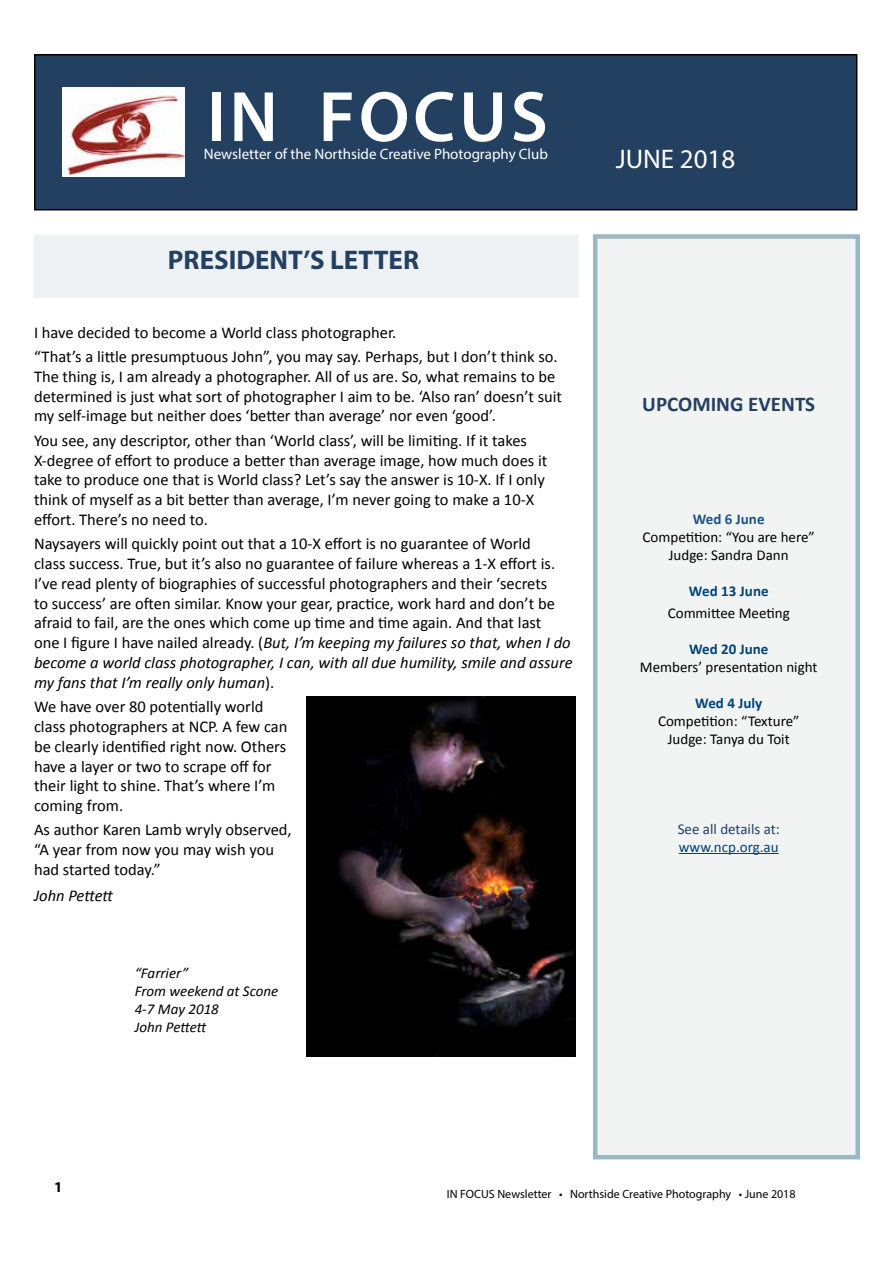
<style>
.page{position:relative;width:893px;height:1263px;background:#fff}
.page>*{position:absolute;margin:0;border:0;box-sizing:border-box;transform-origin:0 0}
.t1{font:600 72px "Myriad Pro";letter-spacing:.05em;color:#fff}
.t2{font:700 27px "Myriad Pro";color:#244061}
.t3{font:27px "Myriad Pro";color:#fff}
.t4{font:700 21px "Calibri";color:#244061}
.t5{font:16.5px/19.8px "Calibri";color:#000}
.t6{font:italic 16.5px "Calibri";letter-spacing:-.005em;color:#000}
.t7{font:15px/18px "Calibri";color:#000;text-align:center}
.t8{font:italic 15px/18px "Calibri";color:#000}
.t9{font:15px "Myriad Pro";color:#fff}
.t10{font:700 15px "Calibri";color:#004575}
.t11{font:15px "Calibri";color:#244061}
.t12{font:15px "Calibri";color:#004177}
.t13{font:700 15px "Calibri";color:#1c5488}
.t14{font:700 15px "Myriad Pro";color:#000}
.t15{font:12px "Myriad Pro";color:#000}
.s1{font-style:italic}
</style>
<div class="page">
<div style="left:593px;top:234px;width:267px;height:925px;background:#f2f3f3"></div>
<div style="left:33px;top:234px;width:546px;height:64px;background:#edf1f3"></div>
<div style="left:35px;top:55px;width:822px;height:155px;background:#244061"></div>
<div style="left:34px;top:54px;width:823px;height:156px;border:2px solid #000"></div>
<img style="left:62px;top:87px;width:123px;height:89px">
<hr style="left:679px;top:853px;width:100px;height:1px;background:#004177">
<img style="left:306px;top:697px;width:270px;height:360px">
<h1 class="t1" style="left:207px;top:71px;width:343px">IN FOCUS</h1>
<p class="t9" style="left:204px;top:145px;width:346px">Newsletter of the Northside Creative Photography Club</p>
<h2 class="t2" style="left:168px;top:242px;width:253px">PRESIDENT’S LETTER</h2>
<p class="t5" style="left:34px;top:320px;width:525px;line-height:24.3px">I have decided to become a World class photographer.<br>“That’s a little presumptuous John”, you may say. Perhaps, but I don’t think so.</p>
<p class="t5" style="left:34px;top:366px;width:530px">The thing is, I am already a photographer. All of us are. So, what remains to be determined is just what sort of photographer I aim to be. ‘Also ran’ doesn’t suit my self-image but neither does ‘better than average’ nor even ‘good’.</p>
<p class="t5" style="left:34px;top:430px;width:515px">You see, any descriptor, other than ‘World class’, will be limiting. If it takes X-degree of effort to produce a better than average image, how much does it take to produce one that is World class? Let’s say the answer is 10-X. If I only think of myself as a bit better than average, I’m never going to make a 10-X effort. There’s no need to.</p>
<p class="t5" style="left:34px;top:534px;width:540px">Naysayers will quickly point out that a 10-X effort is no guarantee of World<br>class success. True, but it’s also no guarantee of failure whereas a 1-X effort is.<br>I’ve read plenty of biographies of successful photographers and their ‘secrets<br>to success’ are often similar. Know your gear, practice, work hard and don’t be afraid to fail, are the ones which come up time and time again. And that last<br>one I figure I have nailed already. (<span class="s1">But, I’m keeping my failures so that, when I do become a world class photographer, I can, with all due humility, smile and assure my fans that I’m really only human</span>).</p>
<p class="t5" style="left:34px;top:697px;width:255px">We have over 80 potentially world class photographers at NCP. A few can be clearly identified right now. Others have a layer or two to scrape off for their light to shine. That’s where I’m coming from.</p>
<p class="t5" style="left:34px;top:820px;width:259px">As author Karen Lamb wryly observed, “A year from now you may wish you had started today.”</p>
<p class="t6" style="left:34px;top:884px;width:81px">John Pettett</p>
<p class="t8" style="left:135px;top:964px;width:145px">“Farrier”<br>From weekend at Scone<br>4-7 May 2018<br>John Pettett</p>
<h2 class="t3" style="left:616px;top:142px;width:121px">JUNE 2018</h2>
<p class="t4" style="left:642px;top:391px;width:174px">UPCOMING EVENTS</p>
<p class="t13" style="left:693px;top:509px;width:73px">Wed 6 June</p>
<p class="t7" style="left:643px;top:528px;width:174px">Competition: “You are here”<br>Judge: Sandra Dann</p>
<p class="t10" style="left:689px;top:581px;width:81px">Wed 13 June</p>
<p class="t7" style="left:668px;top:604px;width:123px">Committee Meeting</p>
<p class="t10" style="left:689px;top:639px;width:81px">Wed 20 June</p>
<p class="t7" style="left:640px;top:658px;width:179px">Members’ presentation night</p>
<p class="t10" style="left:695px;top:693px;width:68px">Wed 4 July</p>
<p class="t7" style="left:658px;top:712px;width:143px">Competition: “Texture”<br>Judge: Tanya du Toit</p>
<p class="t11" style="left:678px;top:819px;width:104px">See all details at:</p>
<p class="t12" style="left:679px;top:837px;width:101px">www.ncp.org.au</p>
<p class="t14" style="left:54px;top:1177px;width:10px">1</p>
<p class="t15" style="left:447px;top:1187px;width:350px">IN FOCUS Newsletter • Northside Creative Photography • June 2018</p>
</div>
